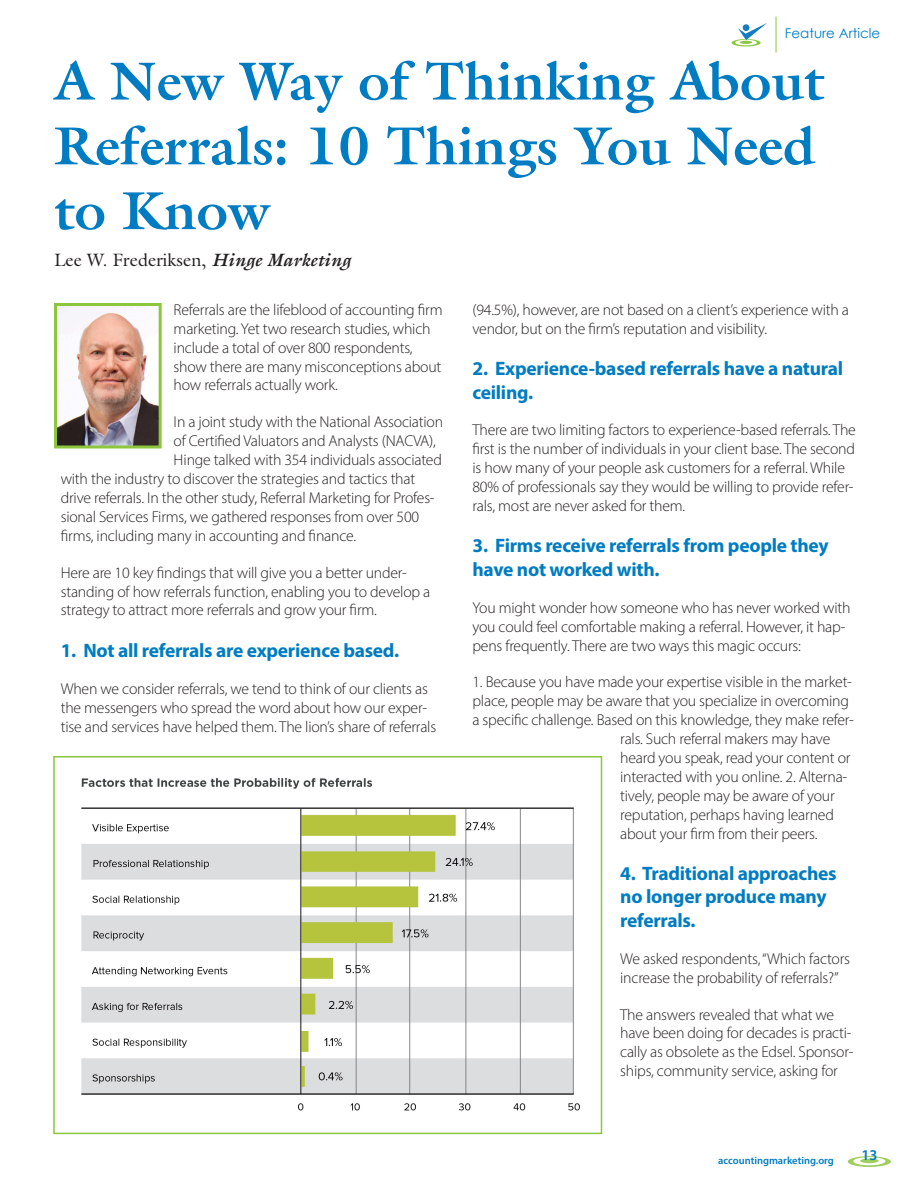
<style>
.page{position:relative;width:918px;height:1188px;background:#fff}
.page>*{position:absolute;margin:0;border:0;box-sizing:border-box;transform-origin:0 0}
.Feature_Headline{font:700 54px/64.8px "Galliard Pro";color:#007cc2}
.Body_copy{font:700 19.5px/23.4px "Myriad Pro";letter-spacing:-.015em;color:#007cc2}
.Feature_Author_name{font:18px "Galliard Pro";color:#231f20}
.Body_copy-2{font:300 15.75px/18.9px "Myriad Pro";letter-spacing:-.015em;color:#231f20}
.t1{font:600 15px "Myriad Pro";color:#007cc2}
.t2{font:13.5px "Century Gothic";color:#007cc2}
.t3{font:600 10.5px "Myriad Pro";color:#007cc2}
.s1{font-weight:700;font-style:italic}
</style>
<div class="page">
<svg style="left:848px;top:1156px;width:43px;height:11px"></svg>
<img style="left:58px;top:307px;width:100px;height:137px">
<div style="left:54px;top:303px;width:108px;height:145px;border:3px solid #8bc63e"></div>
<hr style="left:776px;top:16px;width:1px;height:37px;background:#8bc63e">
<svg style="left:731px;top:23px;width:36px;height:23px"></svg>
<div style="left:743px;top:24px;width:6px;height:7px;background:#127dc2;border-radius:50%"></div>
<img style="left:81px;top:778px;width:499px;height:333px">
<div style="left:53px;top:756px;width:549px;height:378px;border:2px solid #8bc63e"></div>
<p class="t2" style="left:785px;top:25px;width:97px">Feature Article</p>
<p class="Feature_Headline" style="left:54px;top:48px;width:772px">A New Way of Thinking About<br>Referrals: 10 Things You Need to Know</p>
<p class="Feature_Author_name" style="left:54px;top:248px;width:298px">Lee W. Frederiksen, <span class="s1">Hinge Marketing</span></p>
<p class="Body_copy-2" style="left:174px;top:300px;width:271px">Referrals are the lifeblood of accounting firm marketing. Yet two research studies, which include a total of over 800 respondents, show there are many misconceptions about how referrals actually work.</p>
<p class="Body_copy-2" style="left:174px;top:412px;width:271px">In a joint study with the National Association</p>
<p class="Body_copy-2" style="left:174px;top:431px;width:264px">of Certified Valuators and Analysts (NACVA),</p>
<p class="Body_copy-2" style="left:174px;top:450px;width:270px">Hinge talked with 354 individuals associated</p>
<p class="Body_copy-2" style="left:61px;top:469px;width:356px">with the industry to discover the strategies and tactics that</p>
<p class="Body_copy-2" style="left:61px;top:488px;width:375px">drive referrals. In the other study, Referral Marketing for Profes-</p>
<p class="Body_copy-2" style="left:61px;top:507px;width:360px">sional Services Firms, we gathered responses from over 500</p>
<p class="Body_copy-2" style="left:61px;top:526px;width:297px">firms, including many in accounting and finance.</p>
<p class="Body_copy-2" style="left:61px;top:563px;width:371px">Here are 10 key findings that will give you a better under&shy;standing of how referrals function, enabling you to develop a strategy to attract more referrals and grow your firm.</p>
<p class="Body_copy" style="left:61px;top:638px;width:340px">1. Not all referrals are experience based.</p>
<p class="Body_copy-2" style="left:61px;top:679px;width:377px">When we consider referrals, we tend to think of our clients as the messengers who spread the word about how our exper&shy;tise and services have helped them. The lion’s share of referrals</p>
<p class="Body_copy-2" style="left:472px;top:300px;width:378px">(94.5%), however, are not based on a client’s experience with a vendor, but on the firm’s reputation and visibility.</p>
<p class="Body_copy" style="left:472px;top:356px;width:372px">2. Experience-based referrals have a natural ceiling.</p>
<p class="Body_copy-2" style="left:472px;top:421px;width:385px">There are two limiting factors to experience-based referrals. The first is the number of individuals in your client base. The second is how many of your people ask customers for a referral. While 80% of professionals say they would be willing to provide refer&shy;rals, most are never asked for them.</p>
<p class="Body_copy" style="left:472px;top:534px;width:358px">3. Firms receive referrals from people they have not worked with.</p>
<p class="Body_copy-2" style="left:472px;top:598px;width:380px">You might wonder how someone who has never worked with you could feel comfortable making a referral. However, it hap&shy;pens frequently. There are two ways this magic occurs:</p>
<p class="Body_copy-2" style="left:472px;top:673px;width:381px">1. Because you have made your expertise visible in the market-</p>
<p class="Body_copy-2" style="left:472px;top:691px;width:378px">place, people may be aware that you specialize in overcoming</p>
<p class="Body_copy-2" style="left:472px;top:710px;width:383px">a specific challenge. Based on this knowledge, they make refer-</p>
<p class="Body_copy-2" style="left:620px;top:729px;width:212px">rals. Such referral makers may have</p>
<p class="Body_copy-2" style="left:620px;top:748px;width:232px">heard you speak, read your content or</p>
<p class="Body_copy-2" style="left:620px;top:767px;width:229px">interacted with you online. 2. Alterna-</p>
<p class="Body_copy-2" style="left:620px;top:786px;width:216px">tively, people may be aware of your</p>
<p class="Body_copy-2" style="left:620px;top:805px;width:215px">reputation, perhaps having learned</p>
<p class="Body_copy-2" style="left:620px;top:824px;width:199px">about your firm from their peers.</p>
<p class="Body_copy" style="left:620px;top:861px;width:218px">4. Traditional approaches no longer produce many referrals.</p>
<p class="Body_copy-2" style="left:620px;top:949px;width:231px">We asked respondents, “Which factors increase the probability of referrals?”</p>
<p class="Body_copy-2" style="left:620px;top:1005px;width:235px">The answers revealed that what we have been doing for decades is practi&shy;cally as obsolete as the Edsel. Sponsor&shy;ships, community service, asking for</p>
<p class="t3" style="left:718px;top:1154px;width:117px">accountingmarketing.org</p>
<p class="t1" style="left:861px;top:1146px;width:18px">13</p>
</div>
